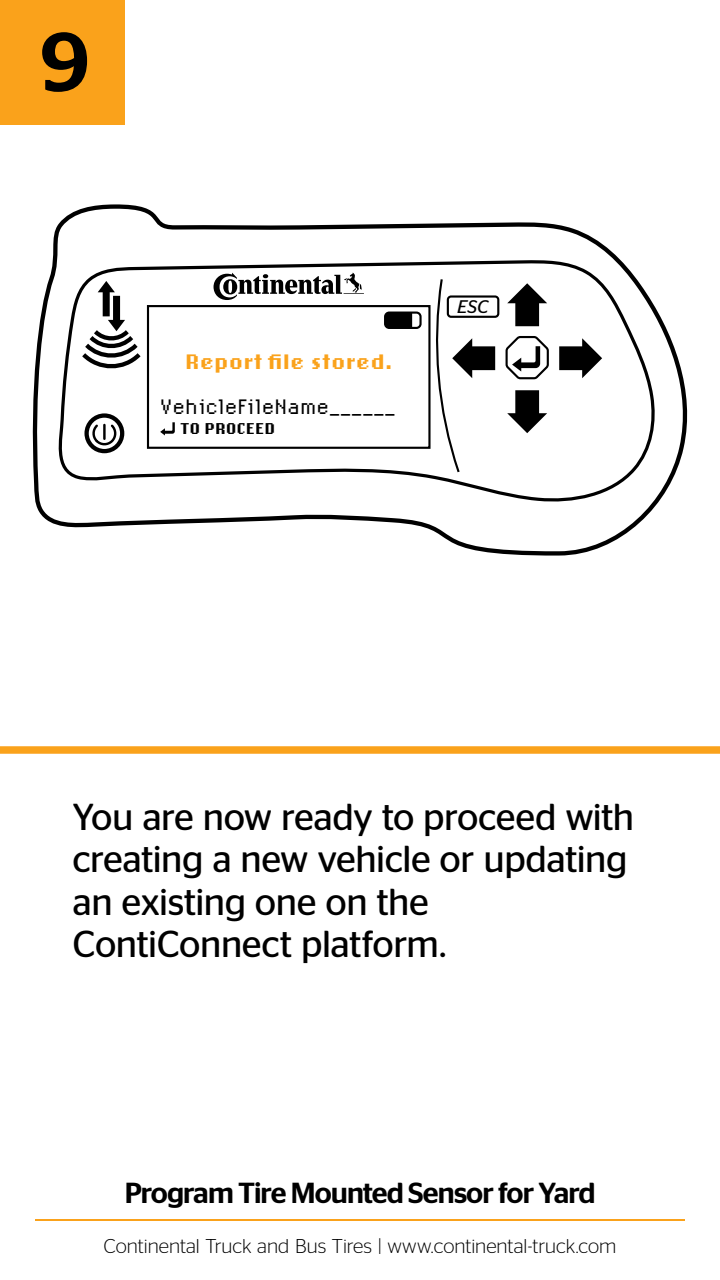
<style>
.page{position:relative;width:720px;height:1280px;background:#fff}
.page>*{position:absolute;margin:0;border:0;box-sizing:border-box;transform-origin:0 0}
.t1{font:500 83.35px "Continental Stag Sans";color:#000}
.t2{font:37.5px/42.5px "Continental Stag Sans";letter-spacing:-.015em;color:#000}
.t3{font:500 29px "Continental Stag Sans";letter-spacing:-.035em;color:#000}
.t4{font:21.7px "Lo Res 12 OT";letter-spacing:.005em;color:#000}
.t5{font:700 21.7px "Lo Res 12 OT";letter-spacing:.01em;color:#faa21b}
.t6{font:300 20px "Continental Stag Sans";color:#000}
.t7{font:italic 18.25px "Continental Stag Sans";color:#000}
.t8{font:700 16.25px "Lo Res 12 OT";letter-spacing:-.01em;color:#000}
</style>
<div class="page">
<div style="left:0;top:0;width:125px;height:125px;background:#faa21b"></div>
<hr style="left:35px;top:1219px;width:650px;height:2px;background:#faa21b">
<svg style="left:32px;top:204px;width:656px;height:352px"></svg>
<svg style="left:49px;top:258px;width:610px;height:244px"></svg>
<div style="left:147px;top:305px;width:284px;height:144px;border:2px solid #000"></div>
<div style="left:447px;top:295px;width:52px;height:23px;border:2px solid #000;border-radius:3px"></div>
<svg style="left:507px;top:283px;width:40px;height:43px"></svg>
<svg style="left:507px;top:390px;width:40px;height:43px"></svg>
<svg style="left:432px;top:277px;width:63px;height:198px"></svg>
<svg style="left:559px;top:338px;width:43px;height:40px"></svg>
<svg style="left:504px;top:334px;width:46px;height:47px"></svg>
<svg style="left:214px;top:273px;width:150px;height:27px"></svg>
<div style="left:384px;top:312px;width:38px;height:17px;border:2px solid #000;border-radius:4px"></div>
<svg style="left:385px;top:313px;width:27px;height:15px"></svg>
<svg style="left:160px;top:422px;width:15px;height:14px"></svg>
<div style="left:0;top:746px;width:720px;height:8px;background:#faa21b"></div>
<h1 class="t1" style="left:40px;top:14px;width:52px">9</h1>
<p class="t5" style="left:185px;top:348px;width:209px">Report file stored.</p>
<p class="t4" style="left:160px;top:392px;width:236px">VehicleFileName______</p>
<p class="t8" style="left:181px;top:417px;width:96px">TO PROCEED</p>
<p class="t7" style="left:457px;top:296px;width:33px">ESC</p>
<p class="t2" style="left:72px;top:795px;width:563px">You are now ready to proceed with creating a new vehicle or updating an existing one on the<br>ContiConnect platform.</p>
<p class="t3" style="left:125px;top:1176px;width:472px">Program Tire Mounted Sensor for Yard</p>
<p class="t6" style="left:103px;top:1235px;width:514px">Continental Truck and Bus Tires | www.continental-truck.com</p>
</div>
